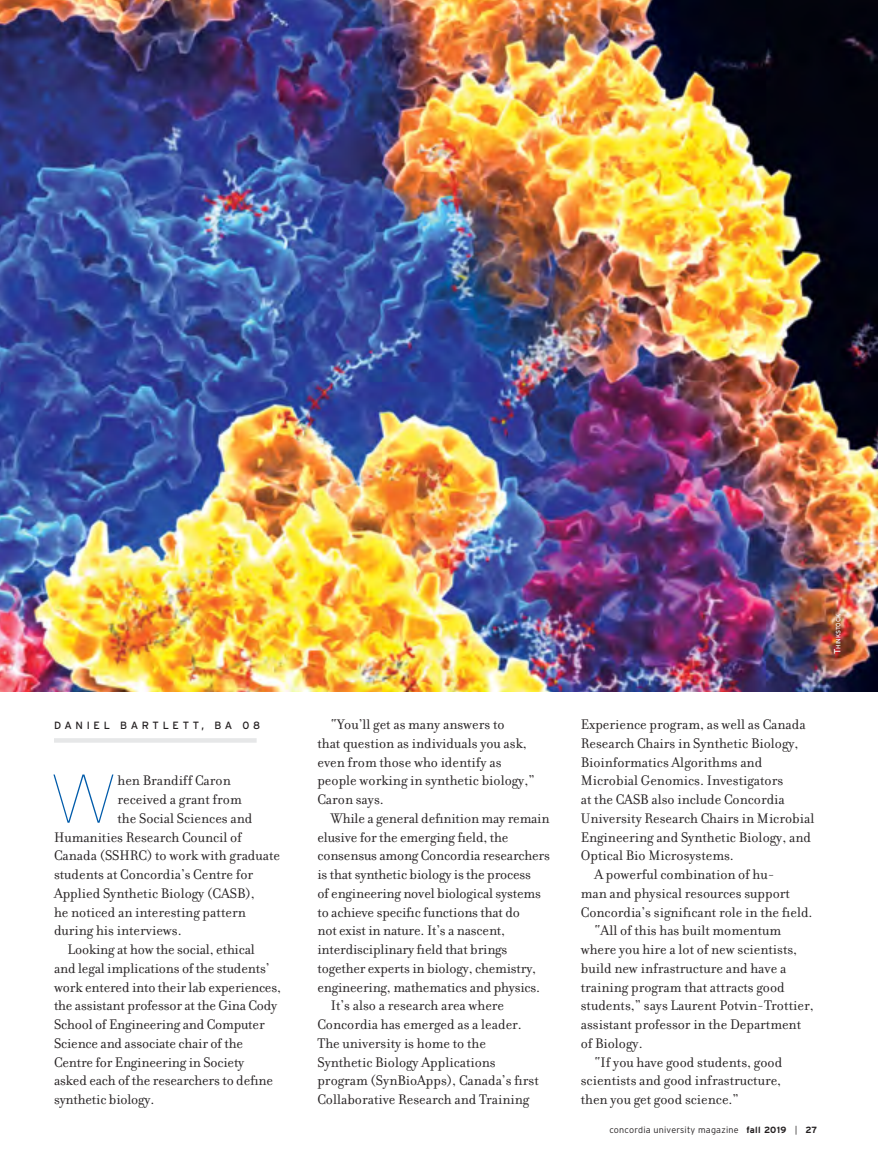
<style>
.page{position:relative;width:878px;height:1161px;background:#fff}
.page>*{position:absolute;margin:0;border:0;box-sizing:border-box;transform-origin:0 0}
.t1{font:200 67.5px "Helvetica Neue";color:#005baa}
.t2{font:15px/18.8px "Filosofia";color:#231f20}
.t3{font:10.5px "Interstate";letter-spacing:.35em;color:#231f20}
.t4{font:300 9px "Interstate";letter-spacing:.025em;color:#231f20}
.t5{font:6.3px "Interstate";letter-spacing:.005em;color:#fff}
.s1{font-size:9px}
.s2{font-weight:700}
</style>
<div class="page">
<img style="left:0;top:0;width:878px;height:692px">
<div style="left:54px;top:738px;width:203px;height:5px;background:#e6e7e8"></div>
<p class="t3" style="left:54px;top:719px;width:208px">DANIEL BARTLETT, BA 08</p>
<h1 class="t1" style="left:54px;top:746px;width:60px">W</h1>
<p class="t2" style="left:117px;top:771px;width:115px">hen Brandiff Caron</p>
<p class="t2" style="left:117px;top:790px;width:126px">received a grant from</p>
<p class="t2" style="left:117px;top:809px;width:136px">the Social Sciences and</p>
<p class="t2" style="left:54px;top:828px;width:189px">Humanities Research Council of</p>
<p class="t2" style="left:54px;top:846px;width:227px">Canada (SSHRC) to work with graduate</p>
<p class="t2" style="left:54px;top:865px;width:200px">students at Concordia’s Centre for</p>
<p class="t2" style="left:54px;top:884px;width:202px">Applied Synthetic Biology (CASB),</p>
<p class="t2" style="left:54px;top:903px;width:193px">he noticed an interesting pattern</p>
<p class="t2" style="left:54px;top:921px;width:129px">during his interviews.</p>
<p class="t2" style="left:68px;top:940px;width:189px">Looking at how the social, ethical</p>
<p class="t2" style="left:54px;top:959px;width:217px">and legal implications of the students’</p>
<p class="t2" style="left:54px;top:978px;width:228px">work entered into their lab experiences,</p>
<p class="t2" style="left:54px;top:996px;width:225px">the assistant professor at the Gina Cody</p>
<p class="t2" style="left:54px;top:1015px;width:212px">School of Engineering and Computer</p>
<p class="t2" style="left:54px;top:1034px;width:190px">Science and associate chair of the</p>
<p class="t2" style="left:54px;top:1053px;width:192px">Centre for Engineering in Society</p>
<p class="t2" style="left:54px;top:1071px;width:220px">asked each of the researchers to define</p>
<p class="t2" style="left:54px;top:1090px;width:102px">synthetic biology.</p>
<p class="t2" style="left:317px;top:715px;width:219px;text-indent:13px">“You’ll get as many answers to<br>that question as individuals you ask, even from those who identify as people working in synthetic biology,”<br>Caron says.</p>
<p class="t2" style="left:331px;top:809px;width:220px">While a general definition may remain</p>
<p class="t2" style="left:317px;top:828px;width:192px">elusive for the emerging field, the</p>
<p class="t2" style="left:317px;top:846px;width:234px">consensus among Concordia researchers</p>
<p class="t2" style="left:317px;top:865px;width:215px">is that synthetic biology is the process</p>
<p class="t2" style="left:317px;top:884px;width:225px">of engineering novel biological systems</p>
<p class="t2" style="left:317px;top:903px;width:204px">to achieve specific functions that do</p>
<p class="t2" style="left:317px;top:921px;width:189px">not exist in nature. It’s a nascent,</p>
<p class="t2" style="left:317px;top:940px;width:191px">interdisciplinary field that brings</p>
<p class="t2" style="left:317px;top:959px;width:220px">together experts in biology, chemistry,</p>
<p class="t2" style="left:317px;top:978px;width:224px">engineering, mathematics and physics.</p>
<p class="t2" style="left:331px;top:996px;width:175px">It’s also a research area where</p>
<p class="t2" style="left:317px;top:1015px;width:206px">Concordia has emerged as a leader.</p>
<p class="t2" style="left:317px;top:1034px;width:170px">The university is home to the</p>
<p class="t2" style="left:317px;top:1053px;width:180px">Synthetic Biology Applications</p>
<p class="t2" style="left:317px;top:1071px;width:223px">program (SynBioApps), Canada’s first</p>
<p class="t2" style="left:317px;top:1090px;width:213px">Collaborative Research and Training</p>
<p class="t5" style="left:834px;top:654px;width:42px;rotate:-90deg"><span class="s1">T</span>h inkstock</p>
<p class="t2" style="left:581px;top:715px;width:226px">Experience program, as well as Canada</p>
<p class="t2" style="left:581px;top:734px;width:219px">Research Chairs in Synthetic Biology,</p>
<p class="t2" style="left:581px;top:753px;width:183px">Bioinformatics Algorithms and</p>
<p class="t2" style="left:581px;top:771px;width:204px">Microbial Genomics. Investigators</p>
<p class="t2" style="left:581px;top:790px;width:205px">at the CASB also include Concordia</p>
<p class="t2" style="left:581px;top:809px;width:235px">University Research Chairs in Microbial</p>
<p class="t2" style="left:581px;top:828px;width:232px">Engineering and Synthetic Biology, and</p>
<p class="t2" style="left:581px;top:846px;width:155px">Optical Bio Microsystems.</p>
<p class="t2" style="left:594px;top:865px;width:182px">A powerful combination of hu-</p>
<p class="t2" style="left:581px;top:884px;width:210px">man and physical resources support</p>
<p class="t2" style="left:581px;top:903px;width:233px">Concordia’s significant role in the field.</p>
<p class="t2" style="left:594px;top:921px;width:188px">“All of this has built momentum</p>
<p class="t2" style="left:581px;top:940px;width:218px">where you hire a lot of new scientists,</p>
<p class="t2" style="left:581px;top:959px;width:207px">build new infrastructure and have a</p>
<p class="t2" style="left:581px;top:978px;width:205px">training program that attracts good</p>
<p class="t2" style="left:581px;top:996px;width:234px">students,” says Laurent Potvin-Trottier,</p>
<p class="t2" style="left:581px;top:1015px;width:222px">assistant professor in the Department</p>
<p class="t2" style="left:581px;top:1034px;width:63px">of Biology.</p>
<p class="t2" style="left:594px;top:1053px;width:189px">“If you have good students, good</p>
<p class="t2" style="left:581px;top:1071px;width:202px">scientists and good infrastructure,</p>
<p class="t2" style="left:581px;top:1090px;width:159px">then you get good science.”</p>
<p class="t4" style="left:609px;top:1125px;width:209px">concordia university magazine <span class="s2">fall 2019</span> | <span class="s2">27</span></p>
</div>
